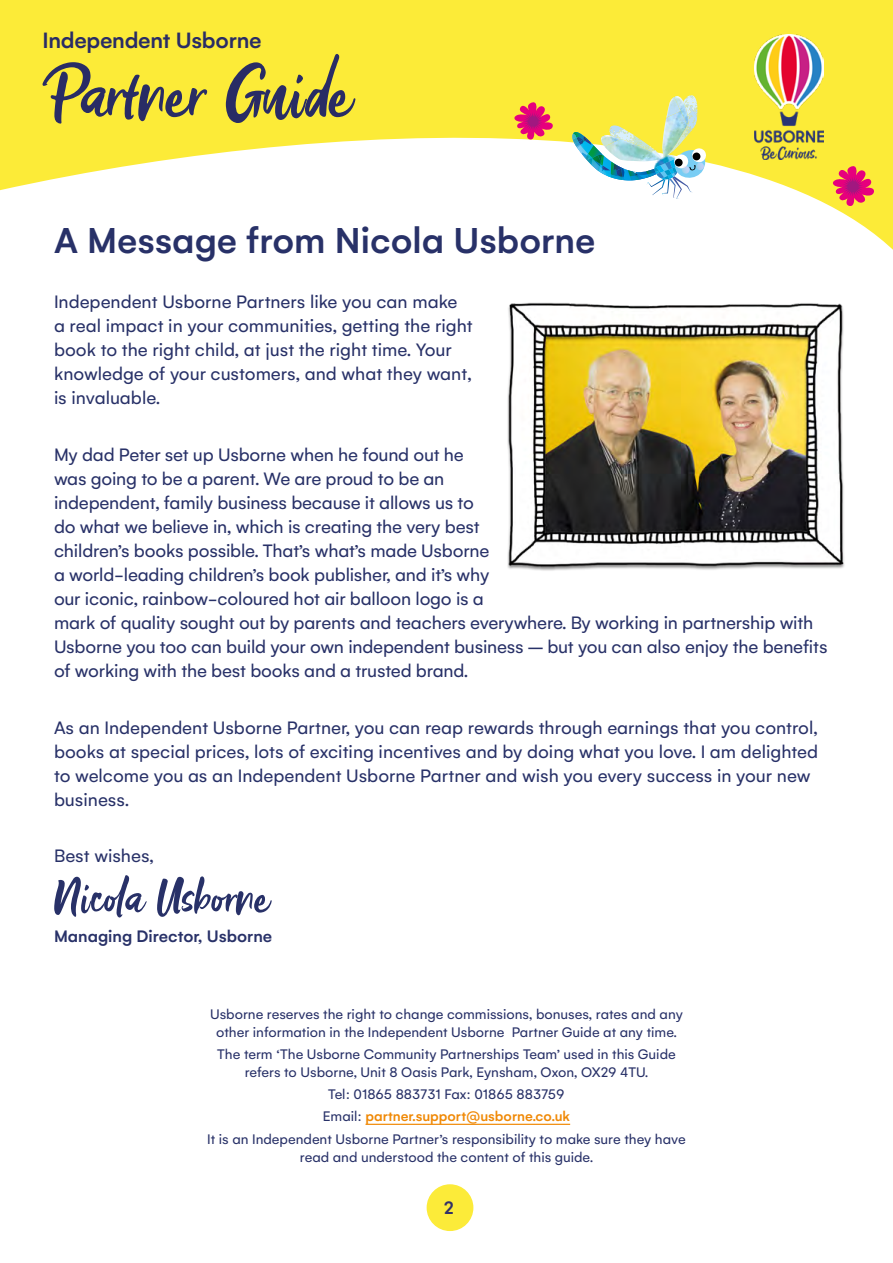
<style>
.page{position:relative;width:893px;height:1263px;background:#fff}
.page>*{position:absolute;margin:0;border:0;box-sizing:border-box;transform-origin:0 0}
.t1{font:500 82.5px "Suntowns Usborne";letter-spacing:-.01em;color:#292c65}
.t2{font:500 54px "Suntowns Usborne";color:#283168}
.t3{font:500 39px "Gelion";color:#283168}
.t4{font:500 24px "Gelion";letter-spacing:-.01em;color:#292c65}
.t5{font:19.5px/24px "Gelion";letter-spacing:-.01em;color:#283168}
.t6{font:500 19.5px "Gelion";color:#323168}
.t7{font:500 18px "Gelion";color:#283168}
.t8{font:15px/18px "Gelion";color:#283168;text-align:center}
.s1{font-weight:500;color:#f08906}
</style>
<div class="page">
<svg style="left:0;top:0;width:893px;height:250px;fill:#fceb38"></svg>
<div style="left:427px;top:1185px;width:46px;height:45px;background:#fceb39;border-radius:50%"></div>
<div style="left:427px;top:1184px;width:46px;height:47px;border:2px solid #fceb39;border-radius:50%"></div>
<svg style="left:572px;top:95px;width:135px;height:104px"></svg>
<img style="left:604px;top:111px;width:83px;height:57px">
<img style="left:674px;top:96px;width:20px;height:29px">
<img style="left:600px;top:135px;width:21px;height:12px">
<img style="left:666px;top:97px;width:15px;height:21px">
<svg style="left:832px;top:163px;width:43px;height:44px;background:#ea755b"></svg>
<svg style="left:513px;top:99px;width:41px;height:42px;background:#eb7b5f"></svg>
<img style="left:754px;top:35px;width:70px;height:124px">
<img style="left:507px;top:302px;width:338px;height:269px">
<hr style="left:365px;top:1124px;width:205px;height:1px;background:#f08906">
<p class="t4" style="left:43px;top:26px;width:221px">Independent Usborne</p>
<h1 class="t1" style="left:43px;top:45px;width:312px">Partner Guide</h1>
<h3 class="t3" style="left:54px;top:216px;width:543px">A Message from Nicola Usborne</h3>
<p class="t5" style="left:54px;top:290px;width:420px">Independent Usborne Partners like you can make a real impact in your communities, getting the right book to the right child, at just the right time. Your knowledge of your customers, and what they want, is invaluable.</p>
<p class="t5" style="left:54px;top:442px;width:775px">My dad Peter set up Usborne when he found out he<br>was going to be a parent. We are proud to be an<br>independent, family business because it allows us to<br>do what we believe in, which is creating the very best<br>children’s books possible. That’s what’s made Usborne<br>a world-leading children’s book publisher, and it’s why<br>our iconic, rainbow-coloured hot air balloon logo is a<br>mark of quality sought out by parents and teachers everywhere. By working in partnership with Usborne you too can build your own independent business – but you can also enjoy the benefits of working with the best books and a trusted brand.</p>
<p class="t5" style="left:54px;top:715px;width:766px">As an Independent Usborne Partner, you can reap rewards through earnings that you control, books at special prices, lots of exciting incentives and by doing what you love. I am delighted to welcome you as an Independent Usborne Partner and wish you every success in your new business.</p>
<p class="t5" style="left:54px;top:843px;width:101px">Best wishes,</p>
<h2 class="t2" style="left:54px;top:866px;width:218px">Nicola Usborne</h2>
<p class="t7" style="left:54px;top:925px;width:220px">Managing Director, Usborne</p>
<p class="t8" style="left:210px;top:1004px;width:474px">Usborne reserves the right to change commissions, bonuses, rates and any other information in the Independent Usborne Partner Guide at any time.</p>
<p class="t8" style="left:217px;top:1045px;width:460px">The term ‘The Usborne Community Partnerships Team’ used in this Guide refers to Usborne, Unit 8 Oasis Park, Eynsham, Oxon, OX29 4TU.</p>
<p class="t8" style="left:207px;top:1083px;width:480px;line-height:22.2px">Tel: 01865 883731 Fax: 01865 883759<br>Email: <span class="s1">partner.support@usborne.co.uk<br></span>It is an Independent Usborne Partner’s responsibility to make sure they have</p>
<p class="t8" style="left:300px;top:1147px;width:295px">read and understood the content of this guide.</p>
<p class="t6" style="left:444px;top:1195px;width:11px">2</p>
</div>
